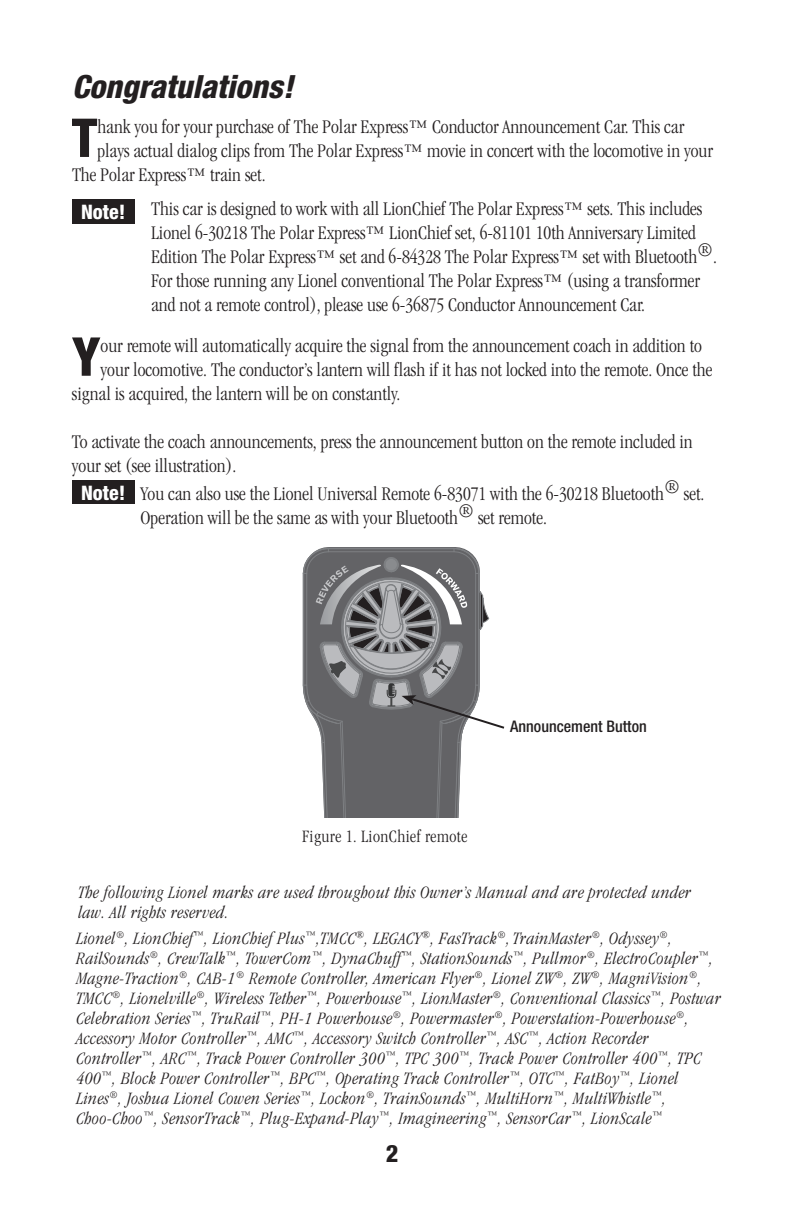
<style>
.page{position:relative;width:792px;height:1224px;background:#fff}
.page>*{position:absolute;margin:0;border:0;box-sizing:border-box;transform-origin:0 0}
.t1{font:800 condensed 53.6px "Helvetica Neue";color:#231f20}
.t2{font:italic 800 condensed 32px "Helvetica Neue";color:#231f20}
.t3{font:800 condensed 24px "Helvetica Neue";color:#231f20}
.t4{font:300 condensed 20px/24px "Garamond";color:#231f20}
.t5{font:800 condensed 20px "Helvetica Neue";color:#fff}
.t6{font:italic 300 condensed 18px/20px "Garamond";letter-spacing:.025em;color:#231f20}
.t7{font:300 condensed 18px "Garamond";letter-spacing:.025em;color:#231f20}
.t8{font:500 condensed 16px "Helvetica Neue";color:#231f20}
</style>
<div class="page">
<div style="left:72px;top:199px;width:63px;height:24px;background:#231f20"></div>
<div style="left:72px;top:480px;width:63px;height:24px;background:#231f20"></div>
<svg style="left:303px;top:548px;width:202px;height:269px"></svg>
<h2 class="t2" style="left:72px;top:67px;width:223px">Congratulations!</h2>
<h1 class="t1" style="left:72px;top:105px;width:27px">T</h1>
<p class="t4" style="left:97px;top:115px;width:588px">hank you for your purchase of The Polar Express™ Conductor Announcement Car. This car</p>
<p class="t4" style="left:97px;top:139px;width:617px">plays actual dialog clips from The Polar Express™ movie in concert with the locomotive in your</p>
<p class="t4" style="left:72px;top:163px;width:195px">The Polar Express™ train set.</p>
<p class="t4" style="left:151px;top:196px;width:567px">This car is designed to work with all LionChief The Polar Express™ sets. This includes Lionel 6-30218 The Polar Express™ LionChief set, 6-81101 10th Anniversary Limited Edition The Polar Express™ set and 6-84328 The Polar Express™ set with Bluetooth®.<br>For those running any Lionel conventional The Polar Express™ (using a transformer and not a remote control), please use 6-36875 Conductor Announcement Car.</p>
<h1 class="t1" style="left:72px;top:324px;width:30px">Y</h1>
<p class="t4" style="left:101px;top:334px;width:603px">our remote will automatically acquire the signal from the announcement coach in addition to</p>
<p class="t5" style="left:81px;top:200px;width:46px">Note!</p>
<p class="t4" style="left:101px;top:358px;width:613px">your locomotive. The conductor’s lantern will flash if it has not locked into the remote. Once the</p>
<p class="t4" style="left:72px;top:382px;width:330px">signal is acquired, the lantern will be on constantly.</p>
<p class="t4" style="left:72px;top:430px;width:622px">To activate the coach announcements, press the announcement button on the remote included in your set (see illustration).</p>
<p class="t4" style="left:141px;top:482px;width:565px">You can also use the Lionel Universal Remote 6-83071 with the 6-30218 Bluetooth® set.<br>Operation will be the same as with your Bluetooth® set remote.</p>
<p class="t5" style="left:81px;top:480px;width:46px">Note!</p>
<p class="t7" style="left:302px;top:826px;width:167px">Figure 1. LionChief remote</p>
<p class="t8" style="left:510px;top:717px;width:138px">Announcement Button</p>
<p class="t6" style="left:78px;top:882px;width:614px">The following Lionel marks are used throughout this Owner’s Manual and are protected under law. All rights reserved.</p>
<p class="t6" style="left:76px;top:928px;width:646px">Lionel<sup>®</sup>, LionChief<sup>™</sup>, LionChief Plus<sup>™</sup>,TMCC<sup>®</sup>, LEGACY<sup>®</sup>, FasTrack<sup>®</sup>,TrainMaster<sup>®</sup>, Odyssey<sup>®</sup>, RailSounds<sup>®</sup>, CrewTalk<sup>™</sup>, TowerCom<sup>™</sup>, DynaChuff<sup>™</sup>, StationSounds<sup>™</sup>, Pullmor<sup>®</sup>, ElectroCoupler<sup>™</sup>, Magne-Traction<sup>®</sup>, CAB-1<sup>®</sup> Remote Controller, American Flyer<sup>®</sup>, Lionel ZW<sup>®</sup>, ZW<sup>®</sup>, MagniVision<sup>®</sup>, TMCC<sup>®</sup>, Lionelville<sup>®</sup>, Wireless Tether<sup>™</sup>, Powerhouse<sup>™</sup>, LionMaster<sup>®</sup>, Conventional Classics<sup>™</sup>, Postwar Celebration Series<sup>™</sup>, TruRail<sup>™</sup>, PH-1 Powerhouse<sup>®</sup>, Powermaster<sup>®</sup>, Powerstation-Powerhouse<sup>®</sup>, Accessory Motor Controller<sup>™</sup>, AMC<sup>™</sup>, Accessory Switch Controller<sup>™</sup>, ASC<sup>™</sup>, Action Recorder Controller<sup>™</sup>, ARC<sup>™</sup>, Track Power Controller 300<sup>™</sup>, TPC 300<sup>™</sup>, Track Power Controller 400<sup>™</sup>, TPC 400<sup>™</sup>, Block Power Controller<sup>™</sup>, BPC<sup>™</sup>, Operating Track Controller<sup>™</sup>, OTC<sup>™</sup>, FatBoy<sup>™</sup>, Lionel Lines<sup>®</sup>, Joshua Lionel Cowen Series<sup>™</sup>, Lockon<sup>®</sup>, TrainSounds<sup>™</sup>, MultiHorn<sup>™</sup>, MultiWhistle<sup>™</sup>, Choo-Choo<sup>™</sup>, SensorTrack<sup>™</sup>, Plug-Expand-Play<sup>™</sup>, Imagineering<sup>™</sup>, SensorCar<sup>™</sup>, LionScale<sup>™</sup></p>
<p class="t3" style="left:386px;top:1138px;width:14px">2</p>
</div>
